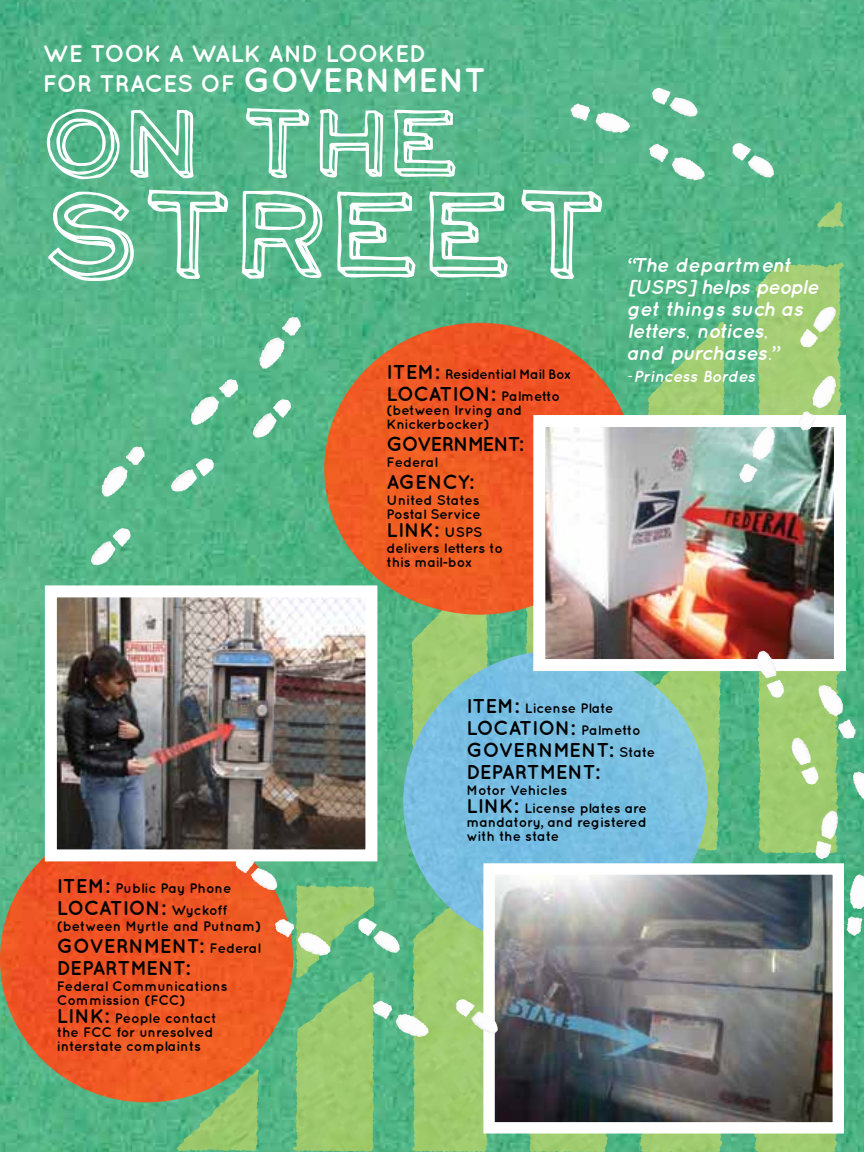
<style>
.page{position:relative;width:864px;height:1152px;background:#fff}
.page>*{position:absolute;margin:0;border:0;box-sizing:border-box;transform-origin:0 0}
.t1{font:128.2px "Neo Retro Draw";letter-spacing:.02em;color:#fff}
.t2{font:99.8px "Neo Retro Draw";color:#fff}
.t3{font:700 24px/30.2px "Quicksand";color:#fff}
.t4{font:700 20px/22px "Quicksand";letter-spacing:-.015em;color:#000}
.t5{font:italic 700 20px/22px "Quicksand";letter-spacing:-.025em;color:#fff}
.t6{font:700 20px "Quicksand";letter-spacing:-.05em;color:#000}
.t7{font:italic 700 16px "Quicksand";letter-spacing:-.005em;color:#fff}
.t8{font:700 13.8px/14px "Quicksand";letter-spacing:-.01em;color:#000}
.t9{font:700 13.8px/14px "Quicksand";letter-spacing:-.03em;color:#000}
.s1{font-size:34px}
.s2{font-size:20px}
.s3{font-size:13.8px}
</style>
<div class="page">
<img style="left:0;top:0;width:864px;height:1152px">
<img style="left:388px;top:651px;width:334px;height:313px">
<img style="left:495px;top:875px;width:337px;height:247px">
<div style="left:483px;top:863px;width:361px;height:271px;border:11px solid #fff"></div>
<img style="left:649px;top:143px;width:125px;height:35px">
<img style="left:571px;top:88px;width:127px;height:33px">
<img style="left:191px;top:379px;width:47px;height:98px">
<img style="left:324px;top:323px;width:311px;height:292px">
<img style="left:260px;top:317px;width:41px;height:101px">
<img style="left:102px;top:446px;width:43px;height:101px">
<img style="left:0;top:852px;width:293px;height:250px">
<img style="left:236px;top:861px;width:41px;height:29px">
<img style="left:373px;top:999px;width:125px;height:35px">
<img style="left:275px;top:918px;width:125px;height:35px">
<img style="left:546px;top:428px;width:287px;height:230px">
<img style="left:739px;top:427px;width:36px;height:56px">
<img style="left:800px;top:306px;width:36px;height:90px">
<svg style="left:46px;top:108px;width:74px;height:72px;background:#7ac5a4"></svg>
<svg style="left:130px;top:95px;width:64px;height:84px;background:#7ec7a7"></svg>
<svg style="left:245px;top:107px;width:65px;height:72px;background:#77c5a2"></svg>
<svg style="left:319px;top:108px;width:65px;height:70px"></svg>
<svg style="left:394px;top:109px;width:62px;height:69px"></svg>
<svg style="left:48px;top:191px;width:87px;height:91px;background:#7cc6a5"></svg>
<svg style="left:147px;top:189px;width:82px;height:91px;background:#6fc19c"></svg>
<svg style="left:241px;top:190px;width:82px;height:89px;background:#7fc8a7"></svg>
<svg style="left:336px;top:191px;width:80px;height:87px;background:#81c9a7"></svg>
<svg style="left:429px;top:191px;width:79px;height:87px;background:#81c9a8"></svg>
<svg style="left:521px;top:189px;width:82px;height:91px;background:#6fc19c"></svg>
<img style="left:58px;top:598px;width:306px;height:250px">
<div style="left:45px;top:585px;width:332px;height:276px;border:12px solid #fff"></div>
<img style="left:792px;top:738px;width:66px;height:53px">
<img style="left:757px;top:651px;width:66px;height:53px">
<img style="left:815px;top:811px;width:41px;height:83px">
<h3 class="t3" style="left:43px;top:38px;width:437px">we took a walk and looked<br>for traces of <span class="s1">governm ent</span></h3>
<h2 class="t2" style="left:43px;top:89px;width:419px">ON THE</h2>
<h1 class="t1" style="left:43px;top:165px;width:567px">STREET</h1>
<p class="t9" style="left:387px;top:367px;width:186px"><span class="s2">It em :</span> Residential Mail Box</p>
<h3 class="t4" style="left:387px;top:383px;width:175px">Locat ion: <span class="s3">Palmetto</span></h3>
<p class="t8" style="left:387px;top:403px;width:137px">(between Irving and<br>K nickerbocker)</p>
<h3 class="t6" style="left:387px;top:432px;width:138px">Governm ent:</h3>
<p class="t8" style="left:387px;top:455px;width:53px">Federal</p>
<h3 class="t4" style="left:387px;top:471px;width:88px">Ag ency:</h3>
<p class="t9" style="left:387px;top:493px;width:96px">U nited States<br>Postal Service</p>
<h3 class="t4" style="left:387px;top:519px;width:12px">LINK</h3>
<p class="t8" style="left:387px;top:524px;width:118px;line-height:16px;text-indent:47px"><span class="s2">:</span> USPS delivers letters to</p>
<p class="t8" style="left:387px;top:555px;width:88px">this mail-box</p>
<h3 class="t5" style="left:627px;top:254px;width:194px">“The department [USPS] helps people get things such as letters, notices,<br>and purchases.”</h3>
<p class="t7" style="left:627px;top:367px;width:130px">-Princess Bordes</p>
<p class="t8" style="left:57px;top:880px;width:176px"><span class="s2">Item :</span> Public Pay Phone</p>
<h3 class="t4" style="left:57px;top:896px;width:172px">Locat ion: <span class="s3">Wyckoff</span></h3>
<p class="t8" style="left:57px;top:918px;width:206px">(between Myrtle and Putnam)</p>
<h3 class="t4" style="left:57px;top:934px;width:206px">Governm ent: <span class="s3">Federal<br></span>Departm ent:</h3>
<p class="t8" style="left:57px;top:978px;width:172px">Federal Communications<br>Commission (FCC)</p>
<h3 class="t4" style="left:57px;top:1004px;width:12px">LINK</h3>
<p class="t8" style="left:57px;top:1011px;width:161px;text-indent:47px"><span class="s2">:</span> People contact the FCC for unresolved interstate complaints</p>
<p class="t8" style="left:466px;top:701px;width:149px"><span class="s2">Item :</span> License Plate</p>
<h3 class="t4" style="left:466px;top:717px;width:190px">Locat ion: <span class="s3">Palmetto<br></span>Governm ent: <span class="s3">State<br></span>Departm ent:</h3>
<p class="t8" style="left:466px;top:783px;width:102px">Motor Vehicles</p>
<h3 class="t4" style="left:466px;top:795px;width:12px">LINK</h3>
<p class="t8" style="left:466px;top:801px;width:182px;text-align:justify;text-indent:47px"><span class="s2">:</span> License plates are mandatory, and registered with the state</p>
</div>
